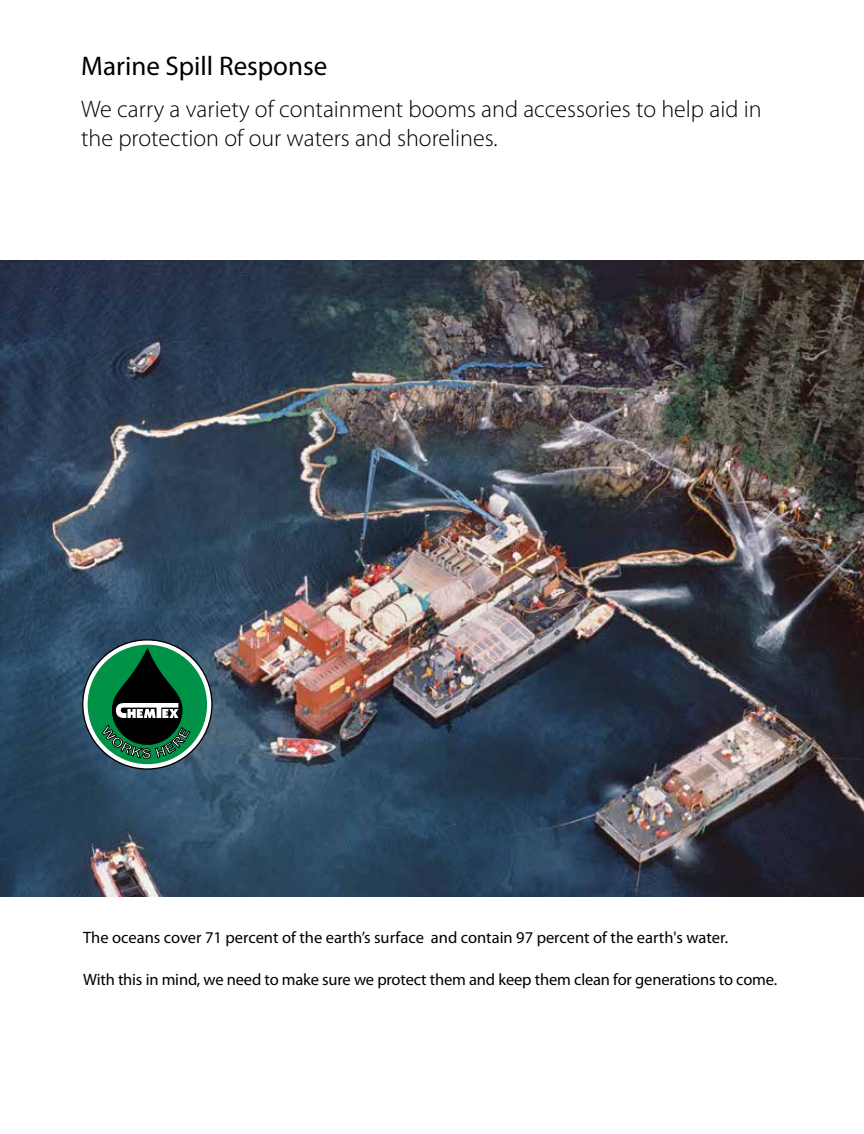
<style>
.page{position:relative;width:864px;height:1134px;background:#fff}
.page>*{position:absolute;margin:0;border:0;box-sizing:border-box;transform-origin:0 0}
.t1{font:27px "Myriad Pro";color:#000}
.t2{font:300 24px/28.5px "Myriad Pro";color:#000}
.t3{font:16.5px "Myriad Pro";letter-spacing:-.01em;color:#000}
</style>
<div class="page">
<img style="left:0;top:261px;width:864px;height:635px">
<svg style="left:83px;top:640px;width:129px;height:129px"></svg>
<div style="left:88px;top:645px;width:119px;height:119px;background:#009247;border-radius:50%"></div>
<svg style="left:100px;top:648px;width:92px;height:114px"></svg>
<h1 class="t1" style="left:81px;top:52px;width:248px">Marine Spill Response</h1>
<h2 class="t2" style="left:81px;top:95px;width:682px">We carry a variety of containment booms and accessories to help aid in the protection of our waters and shorelines.</h2>
<p class="t3" style="left:83px;top:929px;width:646px">The oceans cover 71 percent of the earth’s surface and contain 97 percent of the earth's water.</p>
<p class="t3" style="left:83px;top:971px;width:696px">With this in mind, we need to make sure we protect them and keep them clean for generations to come.</p>
</div>
